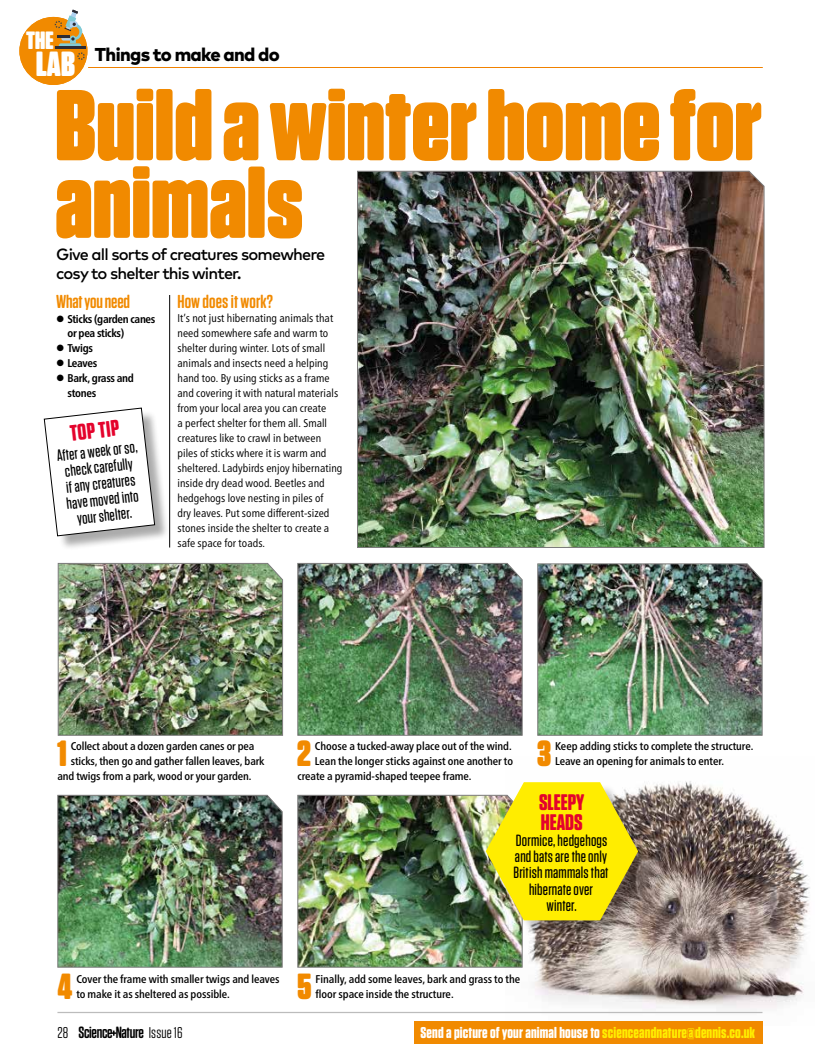
<style>
.page{position:relative;width:815px;height:1063px;background:#fff}
.page>*{position:absolute;margin:0;border:0;box-sizing:border-box;transform-origin:0 0}
.t1{font:900 100.5px/77.5px "Tungsten Rounded";letter-spacing:.005em;color:#f18a00}
.t2{font:900 36.25px "Tungsten Rounded";color:#f18a00}
.t3{font:900 35px "Tungsten Rounded";color:#fff}
.t4{font:900 25px "Tungsten Rounded";color:#fff}
.t5{font:700 22.5px/20px "Tungsten Rounded";color:#e4032c}
.t6{font:600 18.75px "Tungsten Rounded";letter-spacing:.005em;color:#f18a00}
.t7{font:800 18.62px "Mark OT";letter-spacing:-.035em;color:#000}
.t8{font:500 16.25px/16.2px "Tungsten Rounded";letter-spacing:.01em;color:#000;text-align:center}
.t9{font:500 16.25px/18.8px "Mark OT";letter-spacing:-.05em;color:#000}
.t10{font:600 16.25px "Tungsten Rounded";letter-spacing:-.02em;color:#000}
.t11{font:700 15.62px "Tungsten Rounded";letter-spacing:.01em;color:#fff}
.t12{font:condensed 11.25px/15px "Frutiger Neue LT Pro";letter-spacing:.005em;color:#000}
.t13{font:500 condensed 11.25px/15px "Frutiger Neue LT Pro";letter-spacing:-.005em;color:#000}
.t14{font:700 condensed 11.25px/15px "Frutiger Neue LT Pro";letter-spacing:-.025em;color:#000}
.s1{font-weight:400;font-size:15.62px}
.s2{color:#ffed00}
</style>
<div class="page">
<hr style="left:88px;top:67px;width:674px;height:1px;background:#f08100">
<div style="left:19px;top:17px;width:68px;height:68px;background:#f18a00;border-radius:50%"></div>
<svg style="left:55px;top:10px;width:30px;height:50px"></svg>
<svg style="left:111px;top:1030px;width:6px;height:6px"></svg>
<img style="left:528px;top:781px;width:282px;height:244px">
<img style="left:357px;top:171px;width:408px;height:377px">
<div style="left:414px;top:1021px;width:348px;height:23px;background:#f18a00"></div>
<img style="left:297px;top:795px;width:226px;height:173px">
<img style="left:57px;top:795px;width:226px;height:173px">
<img style="left:297px;top:563px;width:226px;height:173px">
<img style="left:58px;top:563px;width:225px;height:173px">
<img style="left:537px;top:563px;width:226px;height:173px">
<hr style="left:169px;top:295px;width:1px;height:253px;background:#000">
<div style="left:488px;top:784px;width:165px;height:152px;background:#000;opacity:.22"></div>
<svg style="left:486px;top:782px;width:152px;height:138px;background:#e7d923"></svg>
<div style="left:47px;top:410px;width:123px;height:141px;background:#000;opacity:.33"></div>
<svg style="left:44px;top:407px;width:111px;height:130px"></svg>
<hr style="left:57px;top:1012px;width:705px;height:1px;background:#bcbcbc">
<h3 class="t4" style="left:26px;top:26px;width:29px">THE</h3>
<h3 class="t3" style="left:36px;top:44px;width:40px">LAB</h3>
<h3 class="t7" style="left:95px;top:42px;width:186px">Things to make and do</h3>
<h1 class="t1" style="left:55px;top:89px;width:708px">Build a winter home for animals</h1>
<h3 class="t9" style="left:56px;top:245px;width:271px">Give all sorts of creatures somewhere cosy to shelter this winter.</h3>
<h3 class="t6" style="left:56px;top:291px;width:75px">What you need</h3>
<p class="t14" style="left:68px;top:311px;width:90px;text-indent:-11px">● Sticks (garden canes or pea sticks)</p>
<p class="t14" style="left:56px;top:341px;width:38px">● Twigs</p>
<p class="t14" style="left:56px;top:356px;width:43px">● Leaves</p>
<p class="t14" style="left:68px;top:371px;width:68px;text-indent:-11px">● Bark, grass and stones</p>
<h3 class="t6" style="left:177px;top:291px;width:97px">How does it work?</h3>
<p class="t12" style="left:177px;top:311px;width:166px">It’s not just hibernating animals that need somewhere safe and warm to shelter during winter. Lots of small animals and insects need a helping hand too. By using sticks as a frame and covering it with natural materials from your local area you can create<br>a perfect shelter for them all. Small creatures like to crawl in between piles of sticks where it is warm and sheltered. Ladybirds enjoy hibernating inside dry dead wood. Beetles and hedgehogs love nesting in piles of<br>dry leaves. Put some different-sized stones inside the shelter to create a safe space for toads.</p>
<h3 class="t5" style="left:69px;top:424px;width:51px;rotate:-7deg">TOP TIP</h3>
<h3 class="t8" style="left:56px;top:447px;width:82px;rotate:-6deg">After a week or so, check carefully<br>if any creatures have moved into your shelter.</h3>
<h2 class="t2" style="left:58px;top:733px;width:11px">1</h2>
<p class="t13" style="left:71px;top:739px;width:185px">Collect about a dozen garden canes or pea</p>
<p class="t13" style="left:71px;top:754px;width:195px">sticks, then go and gather fallen leaves, bark</p>
<p class="t13" style="left:57px;top:769px;width:195px">and twigs from a park, wood or your garden.</p>
<h2 class="t2" style="left:297px;top:733px;width:15px">2</h2>
<p class="t13" style="left:315px;top:739px;width:198px">Choose a tucked-away place out of the wind.</p>
<p class="t13" style="left:315px;top:754px;width:200px">Lean the longer sticks against one another to</p>
<p class="t13" style="left:297px;top:769px;width:176px">create a pyramid-shaped teepee frame.</p>
<h2 class="t2" style="left:537px;top:733px;width:16px">3</h2>
<p class="t13" style="left:555px;top:739px;width:200px">Keep adding sticks to complete the structure.<br>Leave an opening for animals to enter.</p>
<h3 class="t5" style="left:539px;top:792px;width:47px">SLEEPY<br>HEADS</h3>
<h3 class="t8" style="left:513px;top:832px;width:97px">Dormice, hedgehogs and bats are the only<br>British mammals that hibernate over winter.</h3>
<h2 class="t2" style="left:57px;top:965px;width:16px">4</h2>
<p class="t13" style="left:76px;top:971px;width:205px">Cover the frame with smaller twigs and leaves to make it as sheltered as possible.</p>
<h2 class="t2" style="left:297px;top:965px;width:16px">5</h2>
<p class="t13" style="left:316px;top:971px;width:206px">Finally, add some leaves, bark and grass to the</p>
<p class="t13" style="left:316px;top:986px;width:140px">floor space inside the structure.</p>
<h3 class="t10" style="left:57px;top:1023px;width:127px"><span class="s1">28</span> Science Nature <span class="s1">Issue 16</span></h3>
<h3 class="t11" style="left:421px;top:1024px;width:336px">Send a picture of your animal house to <span class="s2">scienceandnature@dennis.co.uk</span></h3>
</div>
